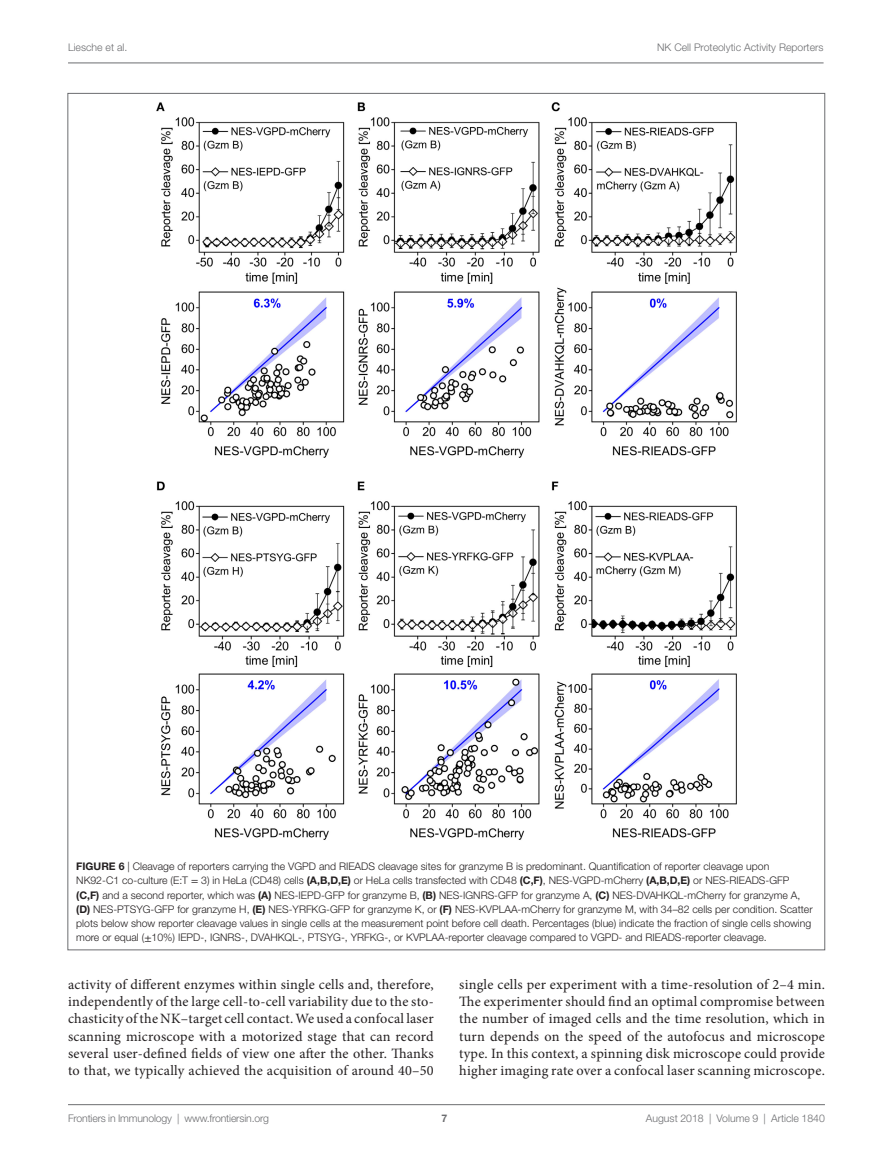
<style>
.page{position:relative;width:893px;height:1170px;background:#fff}
.page>*{position:absolute;margin:0;border:0;box-sizing:border-box;transform-origin:0 0}
.t1{font:14.25px/17.2px "Minion Pro";letter-spacing:.015em;color:#231f20;text-align:justify}
.t2{font:300 10.5px/14.2px "Helvetica Neue LT Std";color:#231f20}
.t3{font:300 10.5px "Helvetica Neue LT Std";color:#6c6d70}
.t4{font:700 10.5px "Helvetica Neue LT Std";color:#6c6d70}
.s1{font-weight:700}
.s2{font-family:"STIX General";font-weight:400}
</style>
<div class="page">
<img style="left:156px;top:102px;width:581px;height:738px">
<hr style="left:68px;top:1104px;width:757px;height:1px;background:#6c6d70">
<hr style="left:68px;top:63px;width:755px;height:1px;background:#6c6d70">
<p class="t3" style="left:68px;top:41px;width:61px">Liesche et al.</p>
<p class="t3" style="left:657px;top:41px;width:168px">NK Cell Proteolytic Activity Reporters</p>
<p class="t2" style="left:76px;top:859px;width:738px"><span class="s1">FIGURE 6</span> | Cleavage of reporters carrying the VGPD and RIEADS cleavage sites for granzyme B is predominant. Quantification of reporter cleavage upon NK92-C1 co-culture (E:T <span class="s2">=</span> 3) in HeLa (CD48) cells <span class="s1">(A,B,D,E)</span> or HeLa cells transfected with CD48 <span class="s1">(C,F)</span>, NES-VGPD-mCherry <span class="s1">(A,B,D,E)</span> or NES-RIEADS-GFP <span class="s1">(C,F)</span> and a second reporter, which was <span class="s1">(A)</span> NES-IEPD-GFP for granzyme B, <span class="s1">(B)</span> NES-IGNRS-GFP for granzyme A, <span class="s1">(C)</span> NES-DVAHKQL-mCherry for granzyme A, <span class="s1">(D)</span> NES-PTSYG-GFP for granzyme H, <span class="s1">(E)</span> NES-YRFKG-GFP for granzyme K, or <span class="s1">(F)</span> NES-KVPLAA-mCherry for granzyme M, with 34–82 cells per condition. Scatter plots below show reporter cleavage values in single cells at the measurement point before cell death. Percentages (blue) indicate the fraction of single cells showing more or equal (<span class="s2">±</span>10%) IEPD-, IGNRS-, DVAHKQL-, PTSYG-, YRFKG-, or KVPLAA-reporter cleavage compared to VGPD- and RIEADS-reporter cleavage.</p>
<p class="t1" style="left:68px;top:975px;width:367px">activity of different enzymes within single cells and, therefore, independently of the large cell-to-cell variability due to the sto&shy;chasticity of the NK–target cell contact. We used a confocal laser scanning microscope with a motorized stage that can record several user-defined fields of view one after the other. Thanks to that, we typically achieved the acquisition of around 40–50</p>
<p class="t1" style="left:459px;top:975px;width:367px">single cells per experiment with a time-resolution of 2–4 min.<br>The experimenter should find an optimal compromise between the number of imaged cells and the time resolution, which in turn depends on the speed of the autofocus and microscope type. In this context, a spinning disk microscope could provide higher imaging rate over a confocal laser scanning microscope.</p>
<p class="t3" style="left:68px;top:1111px;width:203px">Frontiers in Immunology | www.frontiersin.org</p>
<p class="t3" style="left:646px;top:1111px;width:181px">August 2018 | Volume 9 | Article 1840</p>
<p class="t4" style="left:441px;top:1111px;width:7px">7</p>
</div>
